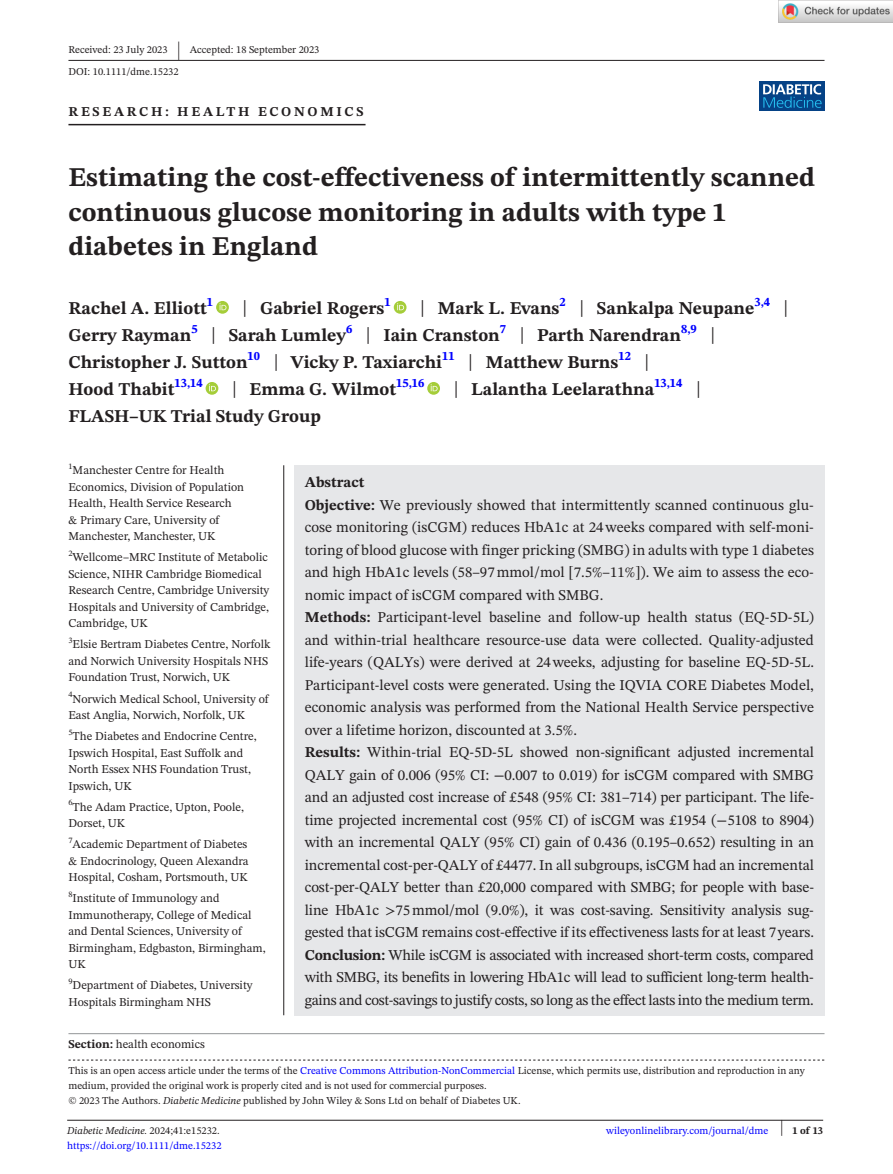
<style>
.page{position:relative;width:893px;height:1174px;background:#fff}
.page>*{position:absolute;margin:0;border:0;box-sizing:border-box;transform-origin:0 0}
.t1{font:700 27px/34.5px "STIX Two Text";color:#231f20}
.t2{font:25.65px "STIX Two Text";color:#231f20;scale:.49 1}
.t3{font:700 18px/27px "STIX Two Text";color:#231f20}
.t4{font:15px/22.5px "STIX Two Text";letter-spacing:-.005em;color:#231f20}
.t5{font:700 13.5px "STIX Two Text";letter-spacing:.2em;color:#231f20}
.t6{font:12px/16.5px "STIX Two Text";color:#231f20}
.t7{font:10.5px/15px "STIX Two Text";color:#231f20}
.t8{font:10.5px "STIX Two Text";color:#00f}
.t9{font:italic 10.5px "STIX Two Text";color:#231f20}
.t10{font:700 10.5px "STIX Two Text";color:#231f20}
.t11{font:8.4px "STIX Two Text";color:#231f20}
.s1{font-weight:400;font-size:23.4px}
.s2{font-weight:700}
.s3{font-family:"STIX"}
.s4{color:#00f}
.s5{font-style:italic}
.s6{font-style:normal}
.s7{font-weight:400;font-size:22.2px}
</style>
<div class="page">
<hr style="left:67px;top:1119px;width:756px;height:1px;background:#231f20">
<div style="left:759px;top:81px;width:65px;height:30px;background:#054286"></div>
<svg style="left:763px;top:84px;width:59px;height:24px"></svg>
<hr style="left:68px;top:60px;width:756px;height:1px;background:#231f20">
<hr style="left:68px;top:124px;width:298px;height:1px;background:#231f20">
<svg style="left:216px;top:301px;width:13px;height:13px"></svg>
<svg style="left:220px;top:303px;width:6px;height:7px"></svg>
<svg style="left:394px;top:301px;width:12px;height:13px"></svg>
<svg style="left:397px;top:303px;width:7px;height:7px"></svg>
<svg style="left:206px;top:382px;width:12px;height:13px"></svg>
<svg style="left:209px;top:384px;width:7px;height:7px"></svg>
<svg style="left:427px;top:382px;width:13px;height:13px"></svg>
<svg style="left:431px;top:384px;width:7px;height:7px"></svg>
<svg style="left:68px;top:1059px;width:756px;height:1px"></svg>
<hr style="left:68px;top:1033px;width:756px;height:1px;background:#939598">
<div style="left:294px;top:465px;width:530px;height:550px;background:#e6e7e9"></div>
<hr style="left:283px;top:465px;width:1px;height:550px;background:#231f20">
<img style="left:779px;top:0;width:114px;height:23px">
<p class="t7" style="left:68px;top:42px;width:101px">Received: 23 July 2023</p>
<h2 class="t2" style="left:177px;top:32px;width:8px">|</h2>
<p class="t7" style="left:190px;top:42px;width:131px">Accepted: 18 September 2023</p>
<p class="t7" style="left:68px;top:64px;width:112px">DOI: 10.1111/dme.15232</p>
<p class="t5" style="left:68px;top:101px;width:297px">RESEARCH: HEALTH ECONOMICS</p>
<h1 class="t1" style="left:68px;top:161px;width:748px">Estimating the cost-effectiveness of intermittently scanned continuous glucose monitoring in adults with type 1 diabetes in England</h1>
<p class="t3" style="left:68px;top:295px;width:146px">Rachel A. Elliott<sup>1</sup></p>
<p class="t3" style="left:243px;top:295px;width:150px"><span class="s1">|</span> Gabriel Rogers<sup>1</sup></p>
<p class="t3" style="left:68px;top:295px;width:721px;text-indent:352px"><span class="s1">|</span> Mark L. Evans<sup>2</sup> <span class="s1">|</span> Sankalpa Neupane<sup>3,4</sup> <span class="s1">| </span>Gerry Rayman<sup>5</sup> <span class="s1">|</span> Sarah Lumley<sup>6</sup> <span class="s1">|</span> Iain Cranston<sup>7</sup> <span class="s1">|</span> Parth Narendran<sup>8,9</sup> <span class="s1">| </span>Christopher J. Sutton<sup>10</sup> <span class="s1">|</span> Vicky P. Taxiarchi<sup>11</sup> <span class="s1">|</span> Matthew Burns<sup>12</sup> <span class="s1">|<br></span>Hood Thabit<sup>13,14</sup></p>
<p class="t3" style="left:232px;top:376px;width:194px"><span class="s1">|</span> Emma G. Wilmot<sup>15,16</sup></p>
<p class="t3" style="left:454px;top:376px;width:249px"><span class="s1">|</span> Lalantha Leelarathna<sup>13,14</sup> <span class="s1">|</span></p>
<p class="t3" style="left:68px;top:403px;width:254px">FLASH–UK Trial Study Group</p>
<p class="t6" style="left:68px;top:462px;width:177px"><sup>1</sup>Manchester Centre for Health<br>Economics, Division of Population<br>Health, Health Service Research<br>&amp; Primary Care, University of<br>Manchester, Manchester, UK</p>
<p class="t6" style="left:68px;top:549px;width:202px"><sup>2</sup>Wellcome–MRC Institute of Metabolic Science, NIHR Cambridge Biomedical Research Centre, Cambridge University Hospitals and University of Cambridge, Cambridge, UK</p>
<p class="t6" style="left:68px;top:636px;width:204px"><sup>3</sup>Elsie Bertram Diabetes Centre, Norfolk and Norwich University Hospitals NHS<br>Foundation Trust, Norwich, UK</p>
<p class="t6" style="left:68px;top:690px;width:202px"><sup>4</sup>Norwich Medical School, University of<br>East Anglia, Norwich, Norfolk, UK</p>
<p class="t6" style="left:68px;top:727px;width:190px"><sup>5</sup>The Diabetes and Endocrine Centre,<br>Ipswich Hospital, East Suffolk and<br>North Essex NHS Foundation Trust,<br>Ipswich, UK</p>
<p class="t11" style="left:68px;top:796px;width:6px">6</p>
<p class="t6" style="left:68px;top:798px;width:177px;text-indent:4px">The Adam Practice, Upton, Poole,<br>Dorset, UK</p>
<p class="t11" style="left:68px;top:834px;width:6px">7</p>
<p class="t6" style="left:68px;top:835px;width:182px;text-align:center">Academic Department of Diabetes &amp; Endocrinology, Queen Alexandra<br>Hospital, Cosham, Portsmouth, UK</p>
<p class="t11" style="left:68px;top:888px;width:6px">8</p>
<p class="t6" style="left:68px;top:889px;width:199px;text-indent:4px">Institute of Immunology and<br>Immunotherapy, College of Medical and Dental Sciences, University of<br>Birmingham, Edgbaston, Birmingham,<br>UK</p>
<p class="t6" style="left:68px;top:976px;width:186px"><sup>9</sup>Department of Diabetes, University<br>Hospitals Birmingham NHS</p>
<p class="t6" style="left:68px;top:1035px;width:138px"><span class="s2">Section:</span> health economics</p>
<p class="t4" style="left:305px;top:471px;width:511px"><span class="s2">Abstract<br>Objective:</span> We previously showed that intermittently scanned continuous glu&shy;cose monitoring (isCGM) reduces HbA1c at 24weeks compared with self-moni&shy;toring of blood glucose with finger pricking (SMBG) in adults with type 1 diabetes and high HbA1c levels (58–97mmol/mol [7.5%–11%]). We aim to assess the eco&shy;nomic impact of isCGM compared with SMBG.<br><span class="s2">Methods:</span> Participant-level baseline and follow-up health status (EQ-5D-5L) and within-trial healthcare resource-use data were collected. Quality-adjusted life-years (QALYs) were derived at 24weeks, adjusting for baseline EQ-5D-5L.<br>Participant-level costs were generated. Using the IQVIA CORE Diabetes Model, economic analysis was performed from the National Health Service perspective over a lifetime horizon, discounted at 3.5%.<br><span class="s2">Results:</span> Within-trial EQ-5D-5L showed non-significant adjusted incremental QALY gain of 0.006 (95% CI: −0.007 to 0.019) for isCGM compared with SMBG and an adjusted cost increase of £548 (95% CI: 381–714) per participant. The life&shy;time projected incremental cost (95% CI) of isCGM was £1954 (−5108 to 8904) with an incremental QALY (95% CI) gain of 0.436 (0.195–0.652) resulting in an incremental cost-per-QALY of £4477. In all subgroups, isCGM had an incremental cost-per-QALY better than £20,000 compared with SMBG; for people with base&shy;line HbA1c <span class="s3">&gt;</span>75mmol/mol (9.0%), it was cost-saving. Sensitivity analysis sug&shy;gested that isCGM remains cost-effective if its effectiveness lasts for at least 7years.<br><span class="s2">Conclusion:</span> While isCGM is associated with increased short-term costs, compared with SMBG, its benefits in lowering HbA1c will lead to sufficient long-term health&shy;gains and cost-savings to justify costs, so long as the effect lasts into the medium term.</p>
<p class="t7" style="left:68px;top:1063px;width:738px">This is an open access article under the terms of the <span class="s4">Creative Commons Attribution-NonCommercial</span> License, which permits use, distribution and reproduction in any medium, provided the original work is properly cited and is not used for commercial purposes.<br>© 2023 The Authors. <span class="s5">Diabetic Medicine</span> published by John Wiley &amp; Sons Ltd on behalf of Diabetes UK.</p>
<p class="t9" style="left:67px;top:1123px;width:154px">Diabetic Medicine. <span class="s6">2024;41:e15232.</span></p>
<p class="t10" style="left:780px;top:1123px;width:45px"><span class="s7">|</span> 1 of 13</p>
<p class="t8" style="left:67px;top:1138px;width:156px">https://doi.org/10.1111/dme.15232</p>
<p class="t8" style="left:606px;top:1123px;width:164px">wileyonlinelibrary.com/journal/dme</p>
</div>
